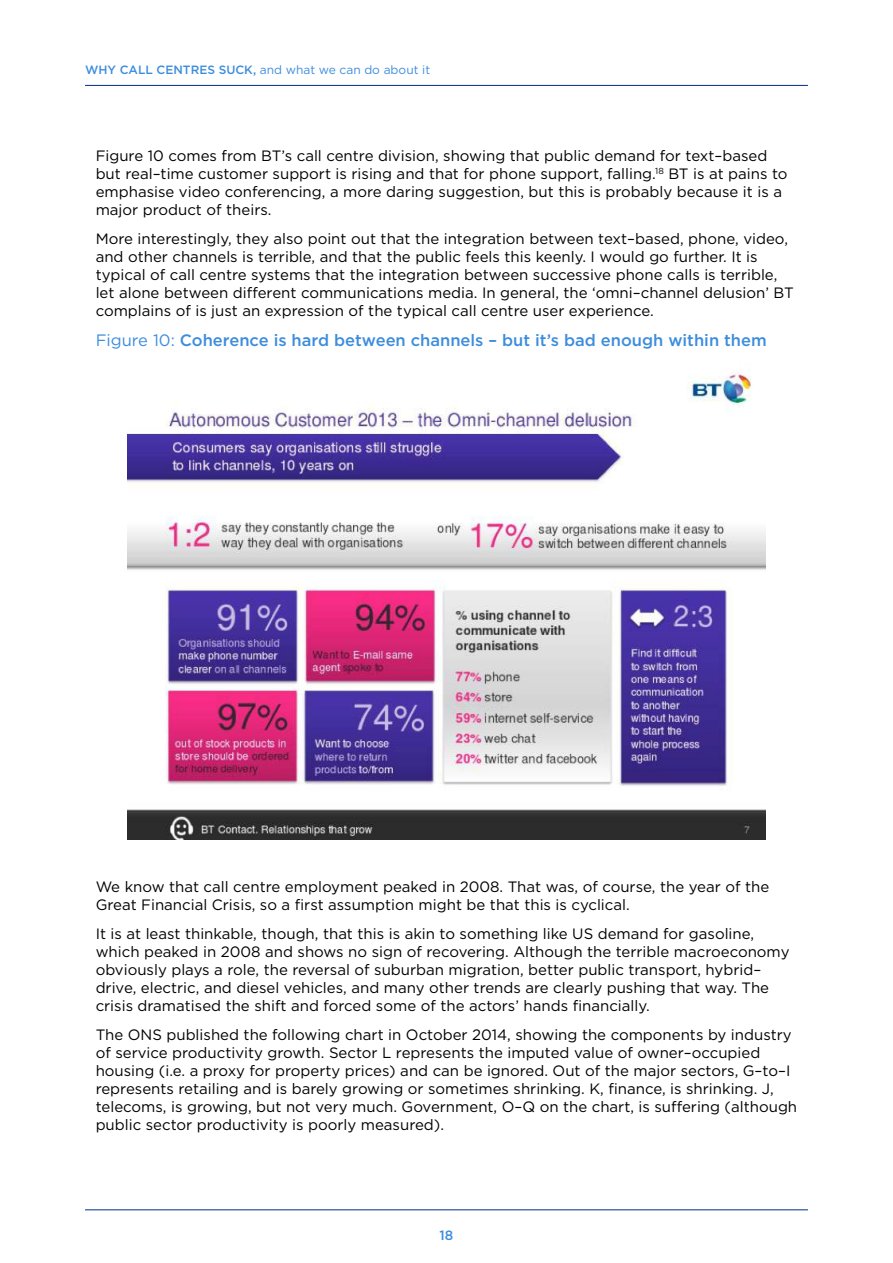
<style>
.page{position:relative;width:893px;height:1263px;background:#fff}
.page>*{position:absolute;margin:0;border:0;box-sizing:border-box;transform-origin:0 0}
.t1{font:500 16.5px "Gotham HTF";color:#3d8ddd}
.t2{font:15px/18px "Gotham HTF";color:#000}
.t3{font:500 13.5px "Gotham HTF";color:#3d8ddd}
.t4{font:12px "Gotham HTF";color:#3d8ddd}
.s1{font-weight:500}
.s2{font-weight:400}
</style>
<div class="page">
<hr style="left:85px;top:1209px;width:723px;height:1px;background:#002e86">
<hr style="left:85px;top:85px;width:723px;height:1px;background:#002e86">
<img style="left:127px;top:372px;width:639px;height:467px">
<p class="t4" style="left:85px;top:63px;width:347px"><span class="s1">WHY CALL CENTRES SUCK,</span> and what we can do about it</p>
<p class="t2" style="left:96px;top:147px;width:693px">Figure 10 comes from BT’s call centre division, showing that public demand for text–based but real–time customer support is rising and that for phone support, falling.<sup>18</sup> BT is at pains to emphasise video conferencing, a more daring suggestion, but this is probably because it is a major product of theirs.</p>
<p class="t2" style="left:96px;top:229px;width:700px">More interestingly, they also point out that the integration between text–based, phone, video, and other channels is terrible, and that the public feels this keenly. I would go further. It is typical of call centre systems that the integration between successive phone calls is terrible, let alone between different communications media. In general, the ‘omni–channel delusion’ BT complains of is just an expression of the typical call centre user experience.</p>
<p class="t1" style="left:96px;top:331px;width:673px"><span class="s2">Figure 10:</span> Coherence is hard between channels – but it’s bad enough within them</p>
<p class="t2" style="left:96px;top:878px;width:675px">We know that call centre employment peaked in 2008. That was, of course, the year of the<br>Great Financial Crisis, so a first assumption might be that this is cyclical.</p>
<p class="t2" style="left:96px;top:924px;width:695px">It is at least thinkable, though, that this is akin to something like US demand for gasoline, which peaked in 2008 and shows no sign of recovering. Although the terrible macroeconomy obviously plays a role, the reversal of suburban migration, better public transport, hybrid– drive, electric, and diesel vehicles, and many other trends are clearly pushing that way. The crisis dramatised the shift and forced some of the actors’ hands financially.</p>
<p class="t2" style="left:96px;top:1025px;width:703px">The ONS published the following chart in October 2014, showing the components by industry of service productivity growth. Sector L represents the imputed value of owner–occupied housing (i.e. a proxy for property prices) and can be ignored. Out of the major sectors, G–to–I represents retailing and is barely growing or sometimes shrinking. K, finance, is shrinking. J, telecoms, is growing, but not very much. Government, O–Q on the chart, is suffering (although public sector productivity is poorly measured).</p>
<p class="t3" style="left:440px;top:1228px;width:15px">18</p>
</div>
